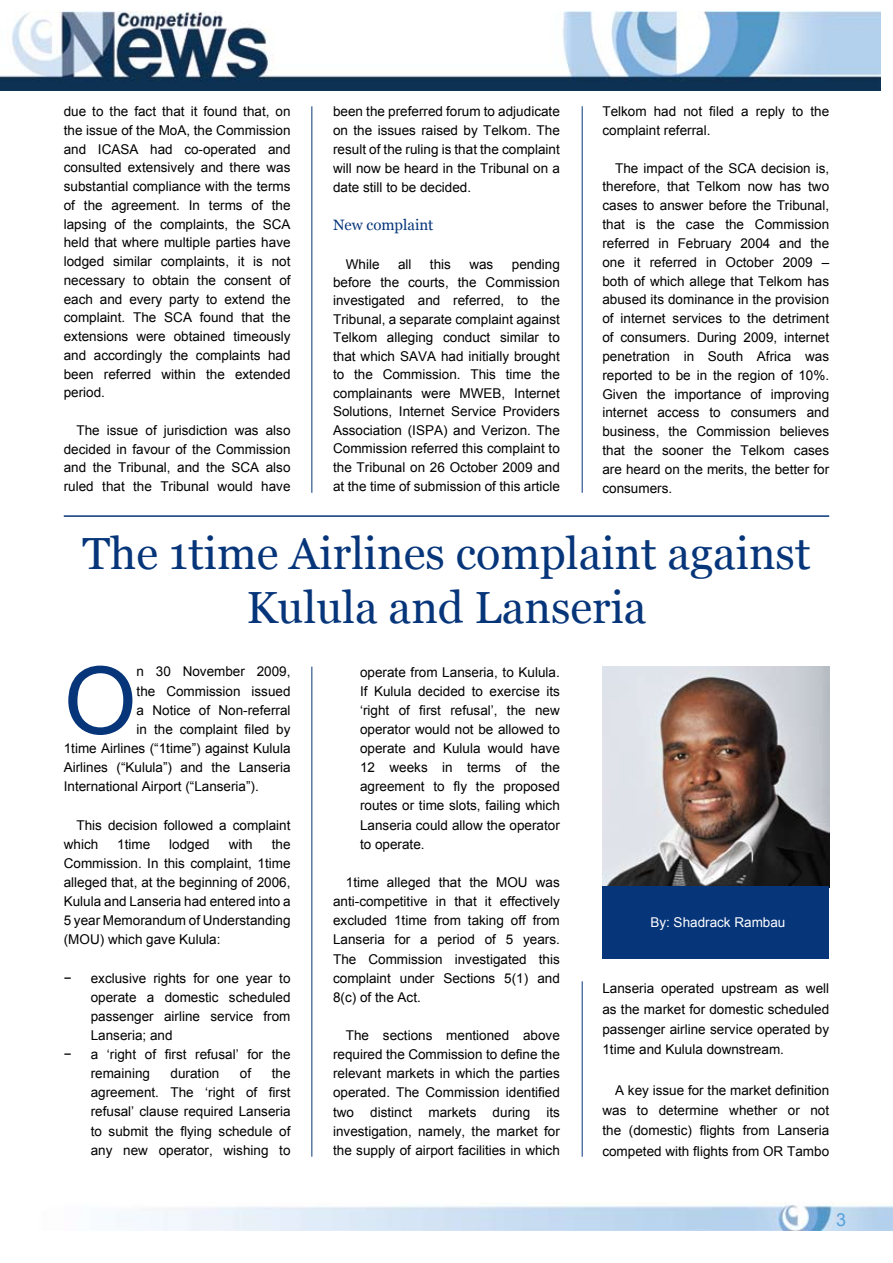
<style>
.page{position:relative;width:893px;height:1263px;background:#fff}
.page>*{position:absolute;margin:0;border:0;box-sizing:border-box;transform-origin:0 0}
.t1{font:93.6px "Arial";color:#06357a}
.t2{font:45px/54px "Georgia";color:#06357a;text-align:center}
.t3{font:18px "Arial";color:#53a1d8}
.t4{font:15px "Georgia";color:#06357a}
.t5{font:13.5px/18.8px "Arial";color:#000;text-align:justify}
.t6{font:13.5px "Arial";color:#fff}
</style>
<div class="page">
<img style="left:0;top:11px;width:880px;height:79px">
<img style="left:100px;top:1204px;width:793px;height:27px">
<hr style="left:311px;top:106px;width:1px;height:387px;background:#06357a">
<hr style="left:582px;top:106px;width:1px;height:387px;background:#06357a">
<hr style="left:64px;top:515px;width:765px;height:2px;background:#06357a">
<img style="left:602px;top:667px;width:227px;height:219px">
<div style="left:602px;top:886px;width:227px;height:72px;background:#06357a"></div>
<hr style="left:311px;top:667px;width:1px;height:490px;background:#06357a">
<hr style="left:582px;top:981px;width:1px;height:176px;background:#06357a">
<p class="t5" style="left:64px;top:102px;width:228px">due to the fact that it found that, on the issue of the MoA, the Commission and ICASA had co-operated and consulted extensively and there was substantial compliance with the terms of the agreement. In terms of the lapsing of the complaints, the SCA held that where multiple parties have lodged similar complaints, it is not necessary to obtain the consent of each and every party to extend the complaint. The SCA found that the extensions were obtained timeously and accordingly the complaints had been referred within the extended period.</p>
<p class="t5" style="left:64px;top:421px;width:228px;text-indent:13px">The issue of jurisdiction was also decided in favour of the Commission and the Tribunal, and the SCA also ruled that the Tribunal would have</p>
<p class="t5" style="left:333px;top:102px;width:228px">been the preferred forum to adjudicate on the issues raised by Telkom. The result of the ruling is that the complaint will now be heard in the Tribunal on a date still to be decided.</p>
<p class="t4" style="left:333px;top:217px;width:102px">New complaint</p>
<p class="t5" style="left:346px;top:255px;width:35px">While</p>
<p class="t5" style="left:398px;top:255px;width:15px">all</p>
<p class="t5" style="left:430px;top:255px;width:23px">this</p>
<p class="t5" style="left:469px;top:255px;width:26px">was</p>
<p class="t5" style="left:333px;top:255px;width:228px;text-indent:179px">pending before the courts, the Commission investigated and referred, to the Tribunal, a separate complaint against Telkom alleging conduct similar to that which SAVA had initially brought to the Commission. This time the complainants were MWEB, Internet Solutions, Internet Service Providers Association (ISPA) and Verizon. The Commission referred this complaint to the Tribunal on 26 October 2009 and</p>
<p class="t5" style="left:333px;top:477px;width:228px">at the time of submission of this article</p>
<p class="t5" style="left:602px;top:102px;width:228px">Telkom had not filed a reply to the complaint referral.</p>
<p class="t5" style="left:602px;top:159px;width:228px;text-indent:13px">The impact of the SCA decision is, therefore, that Telkom now has two cases to answer before the Tribunal, that is the case the Commission referred in February 2004 and the one it referred in October 2009 – both of which allege that Telkom has abused its dominance in the provision of internet services to the detriment of consumers. During 2009, internet penetration in South Africa was reported to be in the region of 10%.<br>Given the importance of improving internet access to consumers and business, the Commission believes that the sooner the Telkom cases are heard on the merits, the better for consumers.</p>
<h2 class="t2" style="left:82px;top:527px;width:730px">The 1time Airlines complaint against<br>Kulula and Lanseria</h2>
<h1 class="t1" style="left:64px;top:640px;width:74px">O</h1>
<p class="t5" style="left:137px;top:662px;width:155px">n 30 November 2009,</p>
<p class="t5" style="left:137px;top:682px;width:155px">the Commission issued</p>
<p class="t5" style="left:137px;top:701px;width:155px">a Notice of Non-referral</p>
<p class="t5" style="left:137px;top:720px;width:155px">in the complaint filed by</p>
<p class="t5" style="left:64px;top:739px;width:228px">1time Airlines (“1time”) against Kulula</p>
<p class="t5" style="left:64px;top:758px;width:228px">Airlines (“Kulula”) and the Lanseria</p>
<p class="t5" style="left:64px;top:777px;width:197px">International Airport (“Lanseria”).</p>
<p class="t5" style="left:64px;top:815px;width:228px;line-height:19.2px;text-indent:13px">This decision followed a complaint which</p>
<p class="t5" style="left:117px;top:835px;width:35px">1time</p>
<p class="t5" style="left:169px;top:835px;width:42px">lodged</p>
<p class="t5" style="left:229px;top:835px;width:26px">with</p>
<p class="t5" style="left:64px;top:834px;width:228px;line-height:19.2px;text-indent:208px">the Commission. In this complaint, 1time alleged that, at the beginning of 2006, Kulula and Lanseria had entered into a 5 year Memorandum of Understanding (MOU) which gave Kulula:</p>
<p class="t5" style="left:64px;top:968px;width:9px">−</p>
<p class="t5" style="left:91px;top:968px;width:201px;line-height:19.2px">exclusive rights for one year to operate a domestic scheduled passenger airline service from Lanseria; and</p>
<p class="t5" style="left:64px;top:1045px;width:9px">−</p>
<p class="t5" style="left:91px;top:1045px;width:201px;line-height:19.2px">a ‘right of first refusal’ for the remaining</p>
<p class="t5" style="left:171px;top:1064px;width:50px">duration</p>
<p class="t5" style="left:240px;top:1064px;width:13px">of</p>
<p class="t5" style="left:91px;top:1064px;width:201px;line-height:19.2px;text-indent:181px">the agreement. The ‘right of first refusal’ clause required Lanseria to submit the flying schedule of any new operator, wishing to</p>
<p class="t5" style="left:360px;top:662px;width:201px;line-height:19.2px">operate from Lanseria, to Kulula.<br>If Kulula decided to exercise its ‘right of first refusal’, the new operator would not be allowed to operate and Kulula would have 12 weeks in terms of the agreement to fly the proposed routes or time slots, failing which Lanseria could allow the operator to operate.</p>
<p class="t5" style="left:333px;top:873px;width:228px;line-height:19.2px;text-indent:13px">1time alleged that the MOU was anti-competitive in that it effectively excluded 1time from taking off from Lanseria for a period of 5 years.<br>The Commission investigated this complaint under Sections 5(1) and 8(c) of the Act.</p>
<p class="t5" style="left:333px;top:1026px;width:228px;line-height:19.2px;text-indent:13px">The sections mentioned above required the Commission to define the relevant markets in which the parties operated. The Commission identified two distinct markets during its investigation, namely, the market for the supply of airport facilities in which</p>
<p class="t6" style="left:650px;top:914px;width:137px">By: Shadrack Rambau</p>
<p class="t5" style="left:602px;top:979px;width:228px;line-height:20.2px">Lanseria operated upstream as well as the market for domestic scheduled passenger airline service operated by 1time and Kulula downstream.</p>
<p class="t5" style="left:602px;top:1080px;width:228px;line-height:20.2px;text-indent:13px">A key issue for the market definition was to determine whether or not the (domestic) flights from Lanseria competed with flights from OR Tambo</p>
<h3 class="t3" style="left:836px;top:1208px;width:12px">3</h3>
</div>
